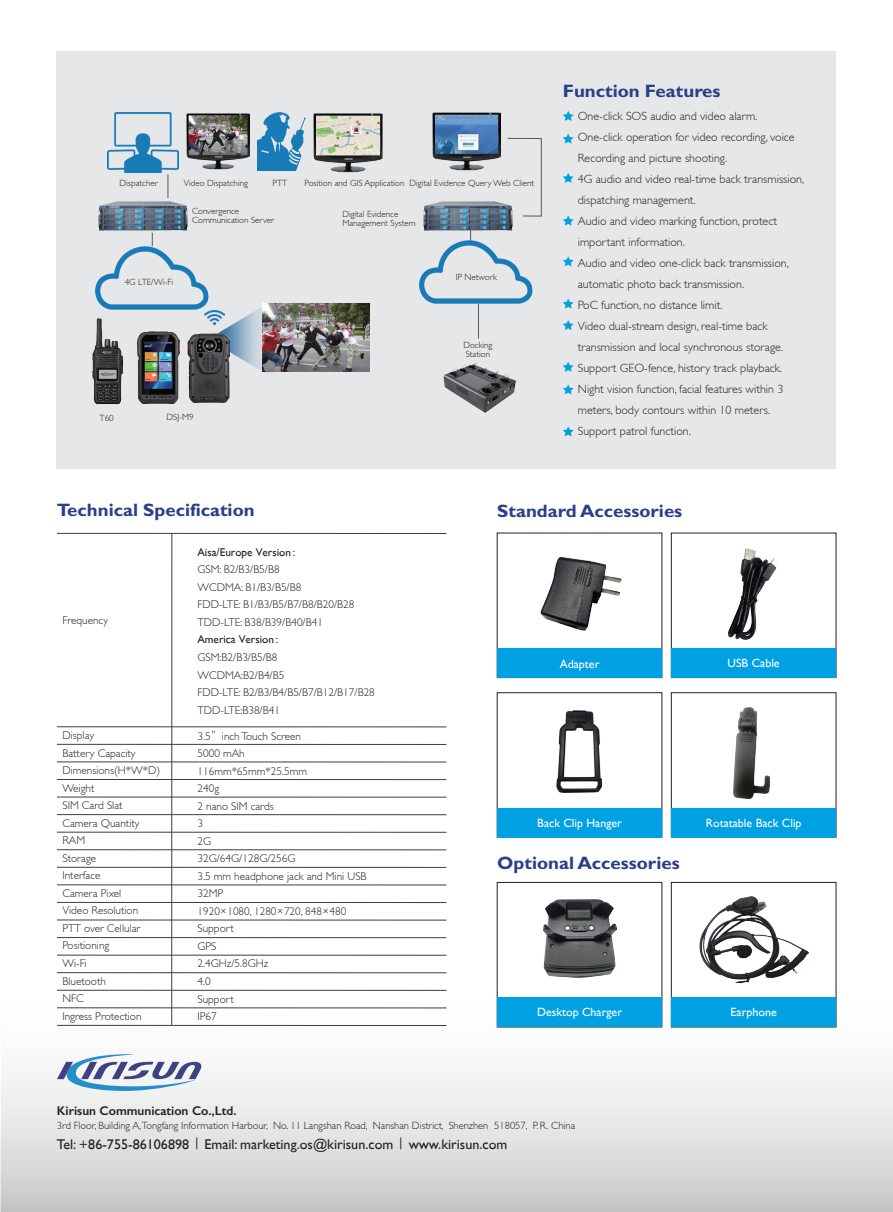
<style>
.page{position:relative;width:893px;height:1212px;background:#fff}
.page>*{position:absolute;margin:0;border:0;box-sizing:border-box;transform-origin:0 0}
.t1{font:700 18px "Gill Sans";color:#2a3f88;scale:1.04 1}
.t2{font:14.1px "Gill Sans";color:#231f20}
.t3{font:600 12.75px "Gill Sans";color:#231f20}
.t4{font:300 12px/21px "Gill Sans";color:#231f20}
.t5{font:12px "Gill Sans";color:#fff}
.t6{font:300 11.25px/17.5px "Gill Sans";color:#231f20}
.t7{font:300 10.5px "Gill Sans";color:#231f20}
.t8{font:300 9px/9px "Gill Sans";color:#231f20}
.s1{font-weight:400}
.s2{font-family:"Adobe Song Std"}
</style>
<div class="page">
<svg style="left:0;top:890px;width:893px;height:322px"></svg>
<div style="left:57px;top:52px;width:779px;height:417px;background:#e6e7e9"></div>
<svg style="left:57px;top:1053px;width:146px;height:38px"></svg>
<hr style="left:171px;top:533px;width:1px;height:492px;background:#3e3e3f">
<hr style="left:57px;top:533px;width:389px;height:1px;background:#3e3e3f">
<hr style="left:57px;top:726px;width:389px;height:1px;background:#3e3e3f">
<hr style="left:57px;top:744px;width:389px;height:1px;background:#3e3e3f">
<hr style="left:57px;top:761px;width:389px;height:1px;background:#3e3e3f">
<hr style="left:57px;top:779px;width:389px;height:1px;background:#3e3e3f">
<hr style="left:57px;top:797px;width:389px;height:1px;background:#3e3e3f">
<hr style="left:57px;top:814px;width:389px;height:1px;background:#3e3e3f">
<hr style="left:57px;top:832px;width:389px;height:1px;background:#3e3e3f">
<hr style="left:57px;top:849px;width:389px;height:1px;background:#3e3e3f">
<hr style="left:57px;top:867px;width:389px;height:1px;background:#3e3e3f">
<hr style="left:57px;top:884px;width:389px;height:1px;background:#3e3e3f">
<hr style="left:57px;top:1025px;width:389px;height:1px;background:#3e3e3f">
<hr style="left:57px;top:1007px;width:389px;height:1px;background:#3e3e3f">
<hr style="left:57px;top:990px;width:389px;height:1px;background:#3e3e3f">
<hr style="left:57px;top:972px;width:389px;height:1px;background:#3e3e3f">
<hr style="left:57px;top:955px;width:389px;height:1px;background:#3e3e3f">
<hr style="left:57px;top:937px;width:389px;height:1px;background:#3e3e3f">
<hr style="left:57px;top:919px;width:389px;height:1px;background:#3e3e3f">
<hr style="left:57px;top:902px;width:389px;height:1px;background:#3e3e3f">
<svg style="left:563px;top:111px;width:11px;height:10px"></svg>
<svg style="left:563px;top:299px;width:11px;height:10px"></svg>
<svg style="left:563px;top:320px;width:11px;height:10px"></svg>
<svg style="left:563px;top:362px;width:11px;height:10px"></svg>
<svg style="left:563px;top:384px;width:11px;height:10px"></svg>
<svg style="left:563px;top:426px;width:11px;height:10px"></svg>
<svg style="left:563px;top:134px;width:11px;height:10px"></svg>
<svg style="left:563px;top:173px;width:11px;height:10px"></svg>
<svg style="left:563px;top:216px;width:11px;height:10px"></svg>
<svg style="left:563px;top:256px;width:11px;height:10px"></svg>
<img style="left:258px;top:113px;width:47px;height:57px">
<img style="left:186px;top:113px;width:64px;height:57px">
<img style="left:433px;top:113px;width:67px;height:57px">
<img style="left:107px;top:112px;width:72px;height:60px">
<img style="left:313px;top:113px;width:70px;height:59px">
<img style="left:99px;top:202px;width:88px;height:28px">
<img style="left:424px;top:202px;width:88px;height:28px">
<img style="left:96px;top:246px;width:113px;height:63px">
<img style="left:420px;top:241px;width:113px;height:63px">
<img style="left:93px;top:319px;width:30px;height:85px">
<img style="left:137px;top:332px;width:43px;height:71px">
<img style="left:205px;top:311px;width:3px;height:8px">
<img style="left:444px;top:362px;width:72px;height:51px">
<svg style="left:168px;top:174px;width:1px;height:24px"></svg>
<hr style="left:478px;top:304px;width:1px;height:35px;background:#57585a">
<svg style="left:507px;top:138px;width:35px;height:79px"></svg>
<svg style="left:152px;top:233px;width:1px;height:13px"></svg>
<img style="left:208px;top:299px;width:67px;height:79px">
<img style="left:188px;top:333px;width:41px;height:69px">
<img style="left:263px;top:304px;width:107px;height:68px">
<img style="left:540px;top:556px;width:82px;height:75px">
<div style="left:497px;top:648px;width:165px;height:30px;background:#00a1e3"></div>
<img style="left:728px;top:548px;width:49px;height:92px">
<div style="left:671px;top:648px;width:165px;height:30px;background:#00a1e3"></div>
<div style="left:497px;top:692px;width:165px;height:146px;background:#fff;border:1px solid #231f20"></div>
<img style="left:556px;top:711px;width:45px;height:81px">
<div style="left:497px;top:808px;width:165px;height:29px;background:#00a1e3"></div>
<div style="left:671px;top:692px;width:165px;height:146px;background:#fff;border:1px solid #231f20"></div>
<img style="left:734px;top:707px;width:35px;height:92px">
<div style="left:671px;top:808px;width:165px;height:29px;background:#00a1e3"></div>
<div style="left:497px;top:882px;width:165px;height:145px;background:#fff;border:1px solid #231f20"></div>
<img style="left:543px;top:900px;width:73px;height:78px">
<div style="left:497px;top:997px;width:165px;height:29px;background:#00a1e3"></div>
<div style="left:671px;top:882px;width:165px;height:145px;background:#fff;border:1px solid #231f20"></div>
<img style="left:699px;top:896px;width:110px;height:88px">
<div style="left:671px;top:997px;width:165px;height:29px;background:#00a1e3"></div>
<p class="t8" style="left:273px;top:179px;width:16px">PTT</p>
<p class="t8" style="left:305px;top:179px;width:231px">Position and GIS Application Digital Evidence Query Web Client</p>
<p class="t8" style="left:120px;top:179px;width:40px">Dispatcher</p>
<p class="t8" style="left:184px;top:179px;width:66px">Video Dispatching</p>
<p class="t8" style="left:192px;top:207px;width:84px">Convergence<br>Communication Server</p>
<p class="t8" style="left:342px;top:210px;width:75px">Digital Evidence<br>Management System</p>
<p class="t8" style="left:125px;top:277px;width:50px">4G LTE/Wi-Fi</p>
<p class="t8" style="left:100px;top:414px;width:16px">T60</p>
<p class="t8" style="left:167px;top:413px;width:29px">DSJ-M9</p>
<p class="t8" style="left:456px;top:272px;width:43px">IP Network</p>
<p class="t8" style="left:463px;top:340px;width:31px">Docking<br>Station</p>
<h1 class="t1" style="left:563px;top:81px;width:153px">Function Features</h1>
<p class="t4" style="left:578px;top:106px;width:228px">One-click SOS audio and video alarm.<br>One-click operation for video recording, voice Recording and picture shooting.<br>4G audio and video real-time back transmission, dispatching management.<br>Audio and video marking function, protect important information.<br>Audio and video one-click back transmission, automatic photo back transmission.<br>PoC function, no distance limit.<br>Video dual-stream design, real-time back transmission and local synchronous storage.<br>Support GEO-fence, history track playback.<br>Night vision function, facial features within 3 meters, body contours within 10 meters.<br>Support patrol function.</p>
<h1 class="t1" style="left:57px;top:499px;width:192px">Technical Specification</h1>
<h1 class="t1" style="left:497px;top:500px;width:179px">Standard Accessories</h1>
<p class="t6" style="left:62px;top:612px;width:47px">Frequency</p>
<p class="t6" style="left:197px;top:543px;width:179px"><span class="s1">Aisa/Europe Version</span><span class="s2">：<br></span>GSM: B2/B3/B5/B8<br>WCDMA: B1/B3/B5/B8<br>FDD-LTE: B1/B3/B5/B7/B8/B20/B28<br>TDD-LTE: B38/B39/B40/B41<br><span class="s1">America Version</span><span class="s2">：<br></span>GSM:B2/B3/B5/B8<br>WCDMA:B2/B4/B5<br>FDD-LTE: B2/B3/B4/B5/B7/B12/B17/B28<br>TDD-LTE:B38/B41</p>
<p class="t6" style="left:62px;top:727px;width:99px">Display<br>Battery Capacity<br>Dimensions(H*W*D)<br>Weight<br>SIM Card Slat<br>Camera Quantity<br>RAM<br>Storage<br>Interface<br>Camera Pixel<br>Video Resolution<br>PTT over Cellular<br>Positioning<br>Wi-Fi<br>Bluetooth<br>NFC<br>Ingress Protection</p>
<p class="t6" style="left:197px;top:727px;width:171px">3.5<span class="s2">″</span>inch Touch Screen<br>5000 mAh<br>116mm*65mm*25.5mm<br>240g<br>2 nano SIM cards<br>3<br>2G<br>32G/64G/128G/256G<br>3.5 mm headphone jack and Mini USB<br>32MP<br>1920×1080, 1280×720, 848×480<br>Support<br>GPS<br>2.4GHz/5.8GHz<br>4.0<br>Support<br>IP67</p>
<p class="t5" style="left:560px;top:656px;width:41px">Adapter</p>
<p class="t5" style="left:728px;top:656px;width:54px">USB Cable</p>
<p class="t5" style="left:537px;top:816px;width:86px">Back Clip Hanger</p>
<p class="t5" style="left:706px;top:815px;width:97px">Rotatable Back Clip</p>
<h1 class="t1" style="left:497px;top:852px;width:177px">Optional Accessories</h1>
<p class="t5" style="left:537px;top:1005px;width:87px">Desktop Charger</p>
<p class="t5" style="left:730px;top:1005px;width:48px">Earphone</p>
<p class="t3" style="left:57px;top:1103px;width:181px">Kirisun Communication Co.,Ltd.</p>
<p class="t7" style="left:57px;top:1120px;width:520px">3rd Floor, Building A,Tongfang Information Harbour, No. 11 Langshan Road, Nanshan District, Shenzhen 518057, P.R. China</p>
<p class="t2" style="left:57px;top:1136px;width:452px">Tel: +86-755-86106898 | Email: marketing.os@kirisun.com | www.kirisun.com</p>
</div>
